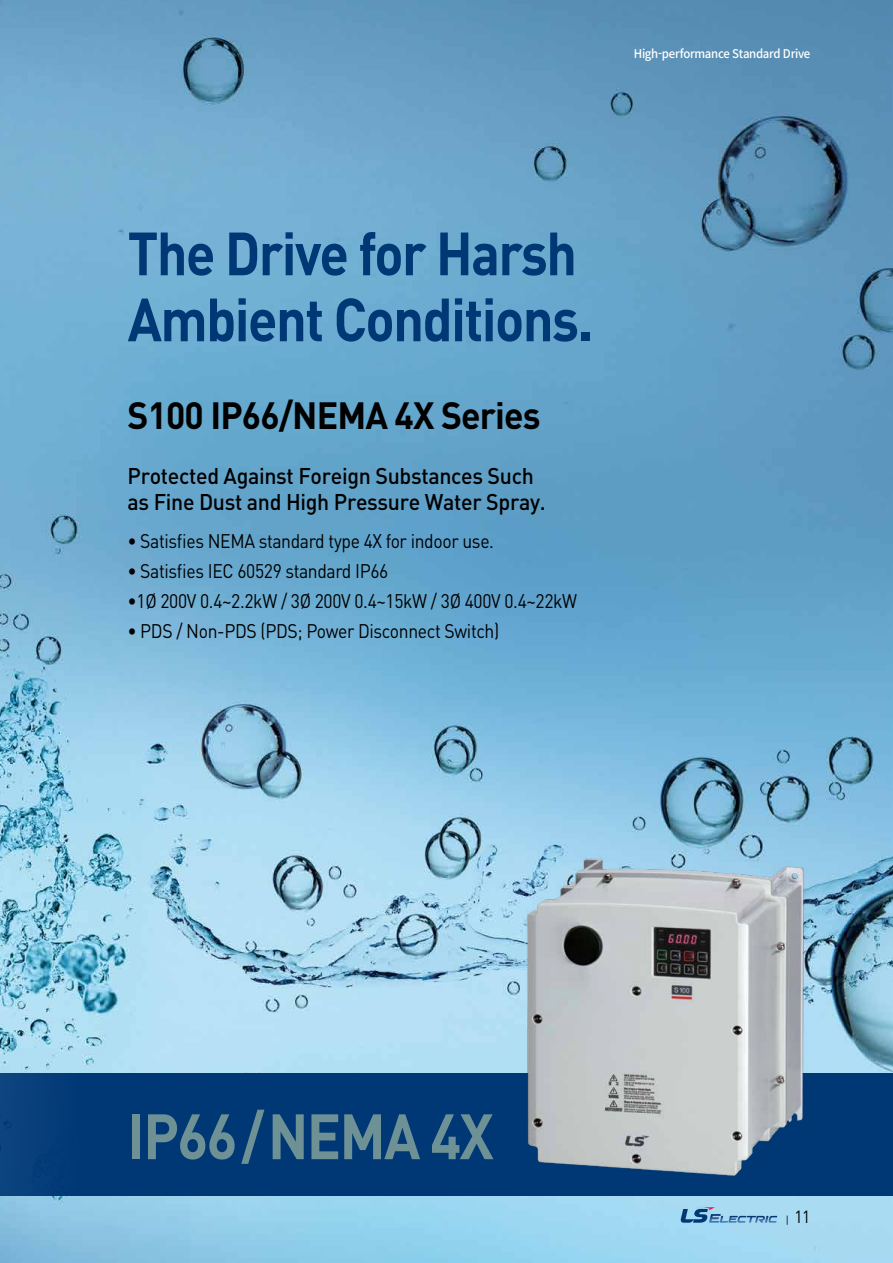
<style>
.page{position:relative;width:893px;height:1263px;background:#fff}
.page>*{position:absolute;margin:0;border:0;box-sizing:border-box;transform-origin:0 0}
.t1{font:700 63px "DIN";letter-spacing:-.03em;color:#6e9196;scale:.9 1}
.t2{font:700 60px/66px "DIN";letter-spacing:-.03em;color:#003876;scale:.9 1}
.t3{font:700 37.5px "DIN";letter-spacing:-.025em;color:#000;scale:.95 1}
.t4{font:500 22.5px/25.5px "DIN";letter-spacing:-.015em;color:#000;scale:.95 1}
.t5{font:19.5px "DIN";letter-spacing:-.02em;color:#000;scale:.9 1}
.t6{font:17.4px "DIN";color:#000;scale:.9 1}
.t7{font:500 12px "Noto Sans CJ Kkr";letter-spacing:-.03em;color:#fff;scale:.95 1}
.s1{font-size:10.65px}
</style>
<div class="page">
<img style="left:0;top:0;width:893px;height:1263px">
<div style="left:0;top:1073px;width:893px;height:122px;background:#003876"></div>
<img style="left:510px;top:833px;width:318px;height:390px">
<p class="t7" style="left:634px;top:47px;width:187px">High-performance Standard Drive</p>
<h2 class="t2" style="left:128px;top:218px;width:518px">The Drive for Harsh<br>Ambient Conditions.</h2>
<h3 class="t3" style="left:128px;top:391px;width:436px">S100 IP66/NEMA 4X Series</h3>
<p class="t4" style="left:128px;top:462px;width:442px">Protected Against Foreign Substances Such as Fine Dust and High Pressure Water Spray.</p>
<p class="t5" style="left:128px;top:529px;width:409px">• Satisfies NEMA standard type 4X for indoor use.</p>
<p class="t5" style="left:128px;top:559px;width:291px">• Satisfies IEC 60529 standard IP66</p>
<p class="t5" style="left:128px;top:589px;width:501px">•1Ø 200V 0.4~2.2kW / 3Ø 200V 0.4~15kW / 3Ø 400V 0.4~22kW</p>
<p class="t5" style="left:128px;top:619px;width:415px">• PDS / Non-PDS (PDS; Power Disconnect Switch)</p>
<h1 class="t1" style="left:128px;top:1095px;width:408px">IP66/NEMA 4X</h1>
<p class="t6" style="left:786px;top:1206px;width:29px"><span class="s1">|</span> 11</p>
</div>
